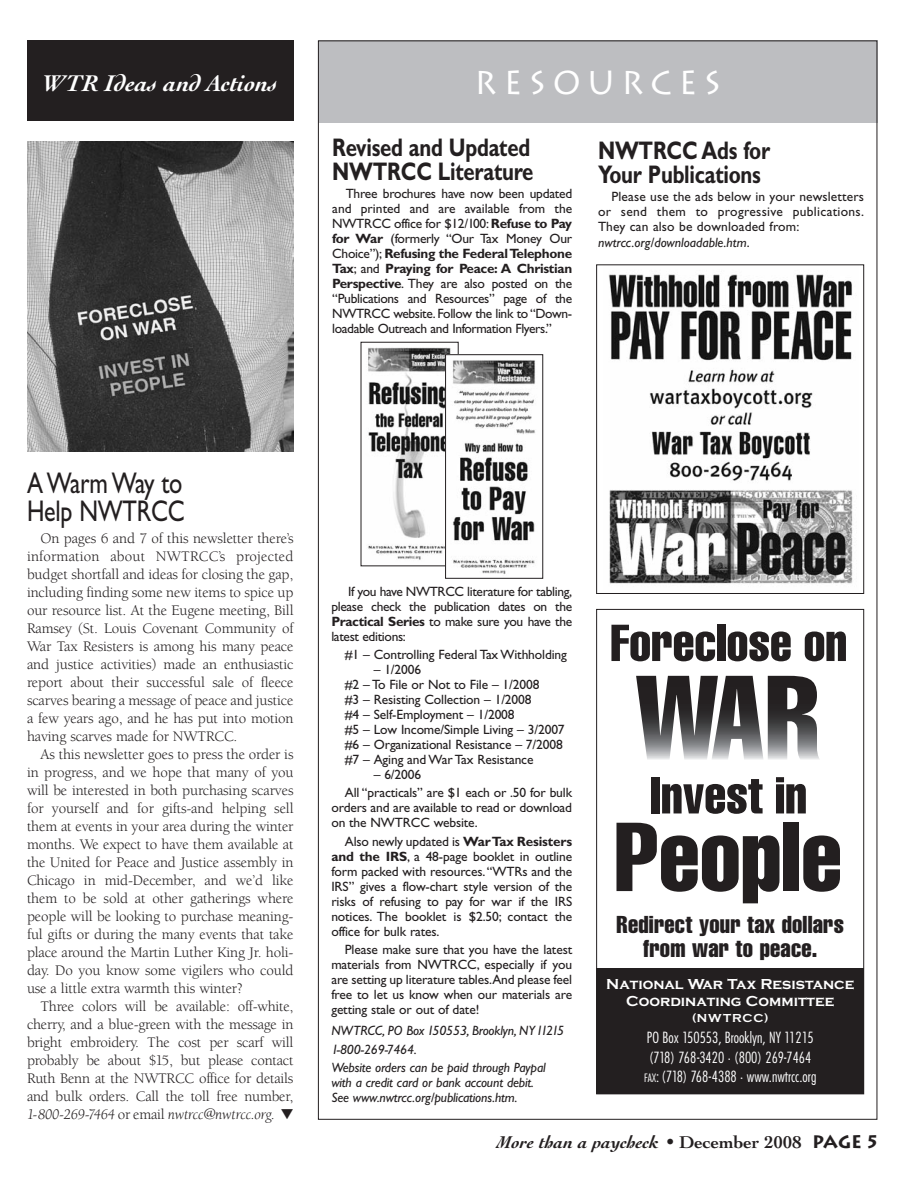
<style>
.page{position:relative;width:918px;height:1188px;background:#fff}
.page>*{position:absolute;margin:0;border:0;box-sizing:border-box;transform-origin:0 0}
.t1{font:33px "Lithos";letter-spacing:.195em;color:#fff}
.t2{font:30px/28.5px "Gill Sans";letter-spacing:-.01em;color:#231f20;scale:.8 1}
.t3{font:700 25.5px/24px "Gill Sans";letter-spacing:-.01em;color:#231f20;scale:.8 1}
.t4{font:extra-condensed 24px/24px "Helvetica";letter-spacing:.01em;color:#231f20;text-align:center}
.t5{font:italic 700 24px "Cochin";color:#fff}
.t6{font:italic 700 18px "Cochin";color:#231f20}
.t7{font:15px/18px "Berkeley";letter-spacing:-.01em;color:#231f20;text-align:justify}
.t8{font:300 condensed 15px/19.5px "Futura";color:#fff;text-align:center}
.t9{font:700 15px/16.5px "Copperplate Gothic";color:#fff;text-align:center}
.t10{font:13.5px/15px "Gill Sans";letter-spacing:-.01em;color:#231f20;text-align:justify}
.t11{font:italic 13.5px/18.3px "Gill Sans";letter-spacing:-.01em;color:#231f20}
.t12{font:13.5px/15.3px "Gill Sans";letter-spacing:.01em;color:#231f20}
.t13{font:700 12px "Copperplate Gothic";letter-spacing:.07em;color:#fff}
.s1{font-weight:700}
.s2{font-style:italic}
.s3{font-size:11.25px}
.s4{font-family:"Helvetica";font-weight:400;font-style:normal}
.s5{font-style:normal}
.s6{font-family:"Lithos";font-style:normal}
</style>
<div class="page">
<div style="left:596px;top:969px;width:268px;height:125px;background:#231f20"></div>
<div style="left:596px;top:609px;width:268px;height:485px;border:1px solid #231f20"></div>
<div style="left:318px;top:40px;width:560px;height:83px;background:#bdbec1"></div>
<img style="left:368px;top:347px;width:83px;height:213px">
<img style="left:447px;top:356px;width:88px;height:218px">
<div style="left:445px;top:354px;width:98px;height:225px;border:1px solid #231f20"></div>
<img style="left:608px;top:274px;width:245px;height:310px">
<div style="left:596px;top:264px;width:268px;height:330px;border:1px solid #231f20"></div>
<svg style="left:636px;top:676px;width:183px;height:83px"></svg>
<svg style="left:611px;top:625px;width:104px;height:36px"></svg>
<div style="left:717px;top:625px;width:8px;height:36px;background:#231f20"></div>
<svg style="left:728px;top:632px;width:63px;height:29px"></svg>
<svg style="left:805px;top:632px;width:41px;height:29px"></svg>
<div style="left:652px;top:777px;width:8px;height:36px;background:#231f20"></div>
<svg style="left:662px;top:779px;width:101px;height:35px"></svg>
<svg style="left:776px;top:777px;width:30px;height:36px"></svg>
<svg style="left:617px;top:823px;width:163px;height:80px"></svg>
<div style="left:784px;top:823px;width:15px;height:68px;background:#231f20"></div>
<svg style="left:803px;top:835px;width:37px;height:57px"></svg>
<img style="left:27px;top:141px;width:267px;height:311px">
<div style="left:27px;top:40px;width:267px;height:82px;background:#231f20"></div>
<h3 class="t5" style="left:43px;top:74px;width:236px">WTR Ideas and Actions</h3>
<h1 class="t1" style="left:474px;top:63px;width:249px">RESOURCES</h1>
<h3 class="t3" style="left:332px;top:138px;width:253px">Revised and Updated<br>NWTRCC Literature</h3>
<p class="t10" style="left:332px;top:188px;width:241px;text-indent:14px">Three brochures have now been updated and printed and are available from the NWTRCC office for $12/100: <span class="s1">Refuse to Pay for War</span> (formerly “Our Tax Money Our Choice”); <span class="s1">Refusing the Federal Telephone Tax</span>; and <span class="s1">Praying for Peace: A Christian Perspective</span>. They are also posted on the “Publications and Resources” page of the NWTRCC website. Follow the link to “Down&shy;loadable Outreach and Information Flyers.”</p>
<h3 class="t3" style="left:598px;top:141px;width:217px">NWTRCC Ads for<br>Your Publications</h3>
<p class="t12" style="left:598px;top:190px;width:268px;text-indent:14px">Please use the ads below in your newsletters or send them to progressive publications.<br>They can also be downloaded from: <span class="s2">nwtrcc.org/downloadable.htm</span>.</p>
<h2 class="t2" style="left:27px;top:472px;width:199px">A Warm Way to<br>Help NWTRCC</h2>
<p class="t7" style="left:27px;top:531px;width:268px;text-indent:14px">On pages 6 and 7 of this newsletter there’s information about NWTRCC’s projected budget shortfall and ideas for closing the gap, including finding some new items to spice up our resource list. At the Eugene meeting, Bill Ramsey (St. Louis Covenant Community of War Tax Resisters is among his many peace and justice activities) made an enthusiastic report about their successful sale of fleece scarves bearing a message of peace and justice a few years ago, and he has put into motion having scarves made for NWTRCC.</p>
<p class="t7" style="left:27px;top:747px;width:268px;text-indent:14px">As this newsletter goes to press the order is in progress, and we hope that many of you will be interested in both purchasing scarves for yourself and for gifts-and helping sell them at events in your area during the winter months. We expect to have them available at the United for Peace and Justice assembly in Chicago in mid-December, and we’d like them to be sold at other gatherings where people will be looking to purchase meaning&shy;ful gifts or during the many events that take place around the Martin Luther King Jr. holi&shy;day. Do you know some vigilers who could use a little extra warmth this winter?</p>
<p class="t7" style="left:27px;top:999px;width:268px;text-indent:14px">Three colors will be available: off-white, cherry, and a blue-green with the message in bright embroidery. The cost per scarf will probably be about $15, but please contact Ruth Benn at the NWTRCC office for details and bulk orders. Call the toll free number, <span class="s2">1-800-269-7464</span> or email <span class="s2">nwtrcc@nwtrcc.org</span>. ▼</p>
<p class="t10" style="left:331px;top:585px;width:242px;text-indent:17px">If you have NWTRCC literature for tabling, please check the publication dates on the <span class="s1">Practical Series</span> to make sure you have the latest editions:</p>
<p class="t10" style="left:345px;top:649px;width:224px">#1 – Controlling Federal Tax Withholding</p>
<p class="t10" style="left:345px;top:664px;width:221px;text-align:left;text-indent:29px">– 1/2006<br>#2 – To File or Not to File – 1/2008<br>#3 – Resisting Collection – 1/2008<br>#4 – Self-Employment – 1/2008<br>#5 – Low Income/Simple Living – 3/2007 #6 – Organizational Resistance – 7/2008 #7 – Aging and War Tax Resistance</p>
<p class="t10" style="left:345px;top:767px;width:229px;line-height:18.3px;text-indent:29px">– 6/2006<br>All “practicals” are $1 each or .50 for bulk</p>
<p class="t10" style="left:331px;top:802px;width:242px">orders and are available to read or download on the NWTRCC website.</p>
<p class="t10" style="left:331px;top:835px;width:242px;text-indent:14px">Also newly updated is <span class="s1">War Tax Resisters and the IRS</span>, a 48-page booklet in outline form packed with resources. “WTRs and the IRS” gives a flow-chart style version of the risks of refusing to pay for war if the IRS notices. The booklet is $2.50; contact the office for bulk rates.</p>
<p class="t10" style="left:331px;top:943px;width:242px;text-indent:14px">Please make sure that you have the latest materials from NWTRCC, especially if you are setting up literature tables.And please feel free to let us know when our materials are getting stale or out of date!</p>
<p class="t11" style="left:331px;top:1023px;width:234px">NWTRCC, PO Box 150553, Brooklyn, NY11215<br>1-800-269-7464.<br>Website orders can be paid through Paypal</p>
<p class="t11" style="left:331px;top:1076px;width:204px;line-height:15px">with a credit card or bank account debit.<br>See www.nwtrcc.org/publications.htm.</p>
<h3 class="t4" style="left:617px;top:914px;width:229px">Redirect your tax dollars from war to peace.</h3>
<p class="t9" style="left:606px;top:976px;width:250px">National War Tax Resistance<br>Coordinating Committee</p>
<p class="t13" style="left:692px;top:1011px;width:78px">(NWTRCC)</p>
<p class="t8" style="left:644px;top:1029px;width:174px">PO Box 150553, Brooklyn, NY 11215 (718) 768-3420 · (800) 269-7464<br><span class="s3">FAX</span>: (718) 768-4388 · www.nwtrcc.org</p>
<p class="t6" style="left:498px;top:1135px;width:381px">More than a paycheck <span class="s4">•</span> <span class="s5">December 2008</span> <span class="s6">PAGE 5</span></p>
</div>
